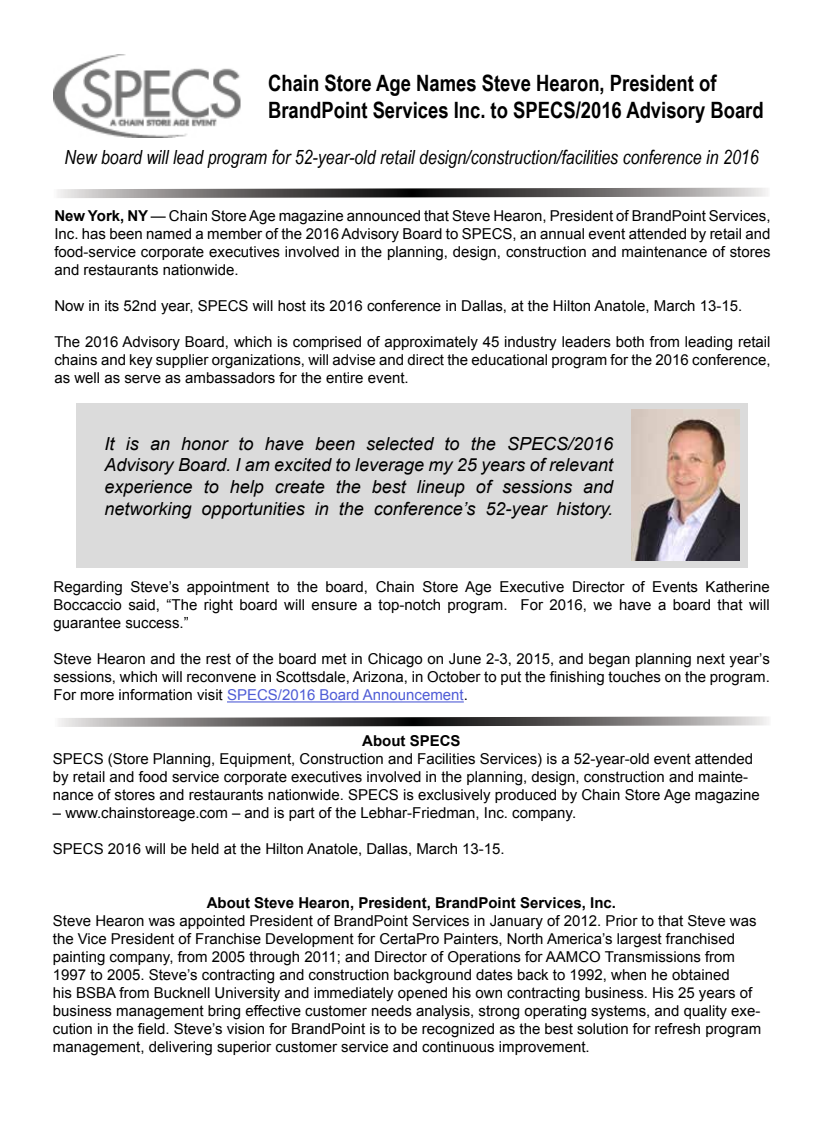
<style>
.page{position:relative;width:825px;height:1125px;background:#fff}
.page>*{position:absolute;margin:0;border:0;box-sizing:border-box;transform-origin:0 0}
.t1{font:700 22.5px/27px "Arial Narrow";color:#000}
.t2{font:italic 19.5px "Arial Narrow";color:#000}
.t3{font:italic 18px/21.6px "Arial";color:#000;text-align:justify}
.t4{font:15px/18px "Arial";color:#000;text-align:justify}
.t5{font:700 15px "Arial";color:#000}
.s1{font-weight:700}
.s2{color:#4f5cd6}
</style>
<div class="page">
<img style="left:54px;top:54px;width:187px;height:84px">
<svg style="left:57px;top:187px;width:711px;height:11px;background:#888686"></svg>
<div style="left:76px;top:403px;width:672px;height:165px;background:#dbdbdb"></div>
<img style="left:631px;top:410px;width:109px;height:150px">
<hr style="left:227px;top:701px;width:237px;height:2px;background:#4f5cd6">
<svg style="left:58px;top:716px;width:711px;height:11px;background:#888686"></svg>
<h1 class="t1" style="left:268px;top:68px;width:497px">Chain Store Age Names Steve Hearon, President of<br>BrandPoint Services Inc. to SPECS/2016 Advisory Board</h1>
<h2 class="t2" style="left:65px;top:143px;width:696px">New board will lead program for 52-year-old retail design/construction/facilities conference in 2016</h2>
<p class="t4" style="left:54px;top:207px;width:718px"><span class="s1">New York, NY</span> — Chain Store Age magazine announced that Steve Hearon, President of BrandPoint Services, Inc. has been named a member of the 2016 Advisory Board to SPECS, an annual event attended by retail and food-service corporate executives involved in the planning, design, construction and maintenance of stores and restaurants nationwide.</p>
<p class="t4" style="left:54px;top:297px;width:689px">Now in its 52nd year, SPECS will host its 2016 conference in Dallas, at the Hilton Anatole, March 13-15.</p>
<p class="t4" style="left:54px;top:333px;width:718px">The 2016 Advisory Board, which is comprised of approximately 45 industry leaders both from leading retail chains and key supplier organizations, will advise and direct the educational program for the 2016 conference, as well as serve as ambassadors for the entire event.</p>
<p class="t3" style="left:105px;top:433px;width:510px">It is an honor to have been selected to the SPECS/2016<br>Advisory Board. I am excited to leverage my 25 years of relevant experience to help create the best lineup of sessions and networking opportunities in the conference’s 52-year history.</p>
<p class="t4" style="left:54px;top:578px;width:718px">Regarding Steve’s appointment to the board, Chain Store Age Executive Director of Events Katherine Boccaccio said, “The right board will ensure a top-notch program. For 2016, we have a board that will guarantee success.”</p>
<p class="t4" style="left:54px;top:650px;width:718px">Steve Hearon and the rest of the board met in Chicago on June 2-3, 2015, and began planning next year’s sessions, which will reconvene in Scottsdale, Arizona, in October to put the finishing touches on the program.<br>For more information visit <span class="s2">SPECS/2016 Board Announcement</span>.</p>
<p class="t5" style="left:362px;top:731px;width:100px">About SPECS</p>
<p class="t4" style="left:53px;top:750px;width:709px;text-align:left">SPECS (Store Planning, Equipment, Construction and Facilities Services) is a 52-year-old event attended by retail and food service corporate executives involved in the planning, design, construction and mainte&shy;nance of stores and restaurants nationwide. SPECS is exclusively produced by Chain Store Age magazine</p>
<p class="t4" style="left:53px;top:804px;width:525px">– www.chainstoreage.com – and is part of the Lebhar-Friedman, Inc. company.</p>
<p class="t4" style="left:53px;top:840px;width:453px">SPECS 2016 will be held at the Hilton Anatole, Dallas, March 13-15.</p>
<p class="t5" style="left:207px;top:893px;width:411px">About Steve Hearon, President, BrandPoint Services, Inc.</p>
<p class="t4" style="left:53px;top:912px;width:710px;text-align:left">Steve Hearon was appointed President of BrandPoint Services in January of 2012. Prior to that Steve was the Vice President of Franchise Development for CertaPro Painters, North America’s largest franchised painting company, from 2005 through 2011; and Director of Operations for AAMCO Transmissions from 1997 to 2005. Steve’s contracting and construction background dates back to 1992, when he obtained<br>his BSBA from Bucknell University and immediately opened his own contracting business. His 25 years of business management bring effective customer needs analysis, strong operating systems, and quality exe&shy;cution in the field. Steve’s vision for BrandPoint is to be recognized as the best solution for refresh program management, delivering superior customer service and continuous improvement.</p>
</div>
